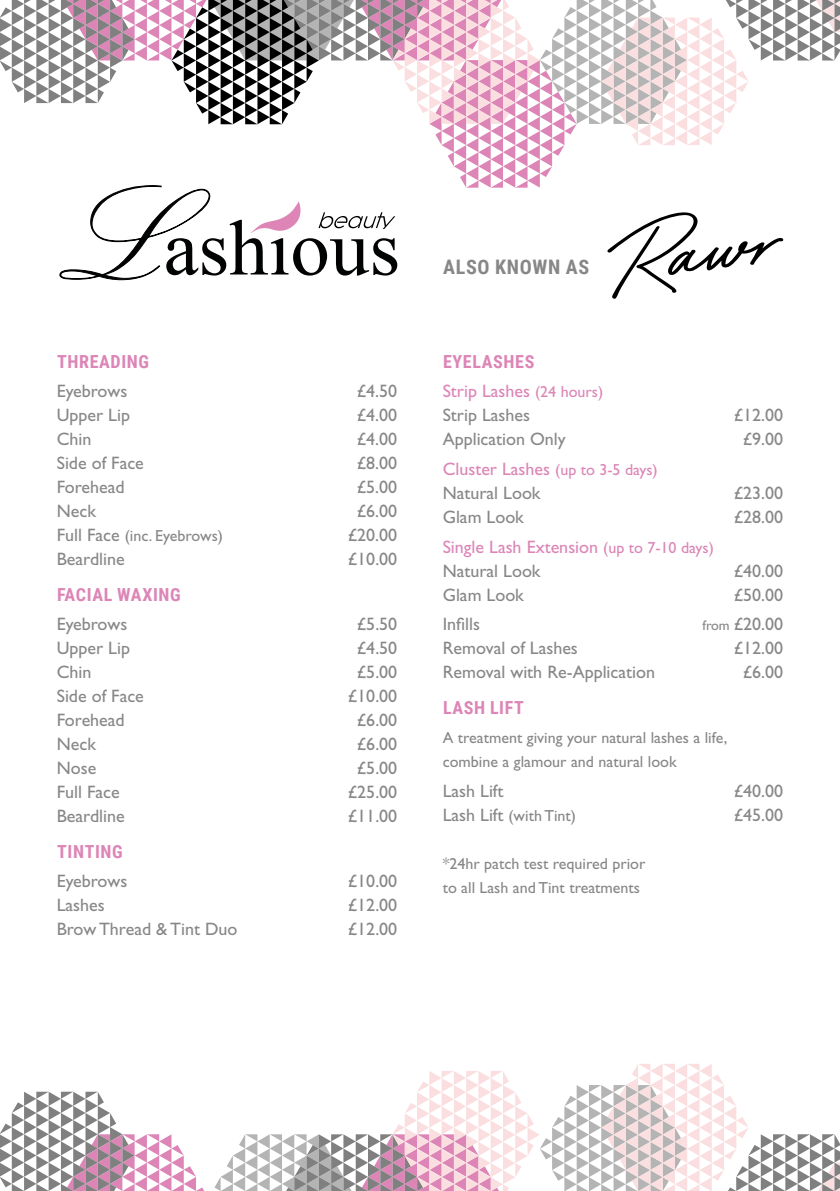
<style>
.page{position:relative;width:840px;height:1191px;background:#fff}
.page>*{position:absolute;margin:0;border:0;box-sizing:border-box;transform-origin:0 0}
.t1{font:700 20px "Roboto Condensed";letter-spacing:.035em;color:#878787}
.t2{font:18px "Gill Sans Std";color:#878787}
.t3{font:18px/24px "Gill Sans Std";color:#dc85b6}
.t4{font:700 18px "Roboto Condensed";letter-spacing:.035em;color:#dc85b6}
.t5{font:16px/24px "Gill Sans Std";color:#878787}
.s1{font-size:18px}
.s2{font-size:16px}
.s3{color:#878787}
.s4{font-size:14px}
</style>
<div class="page">
<svg style="left:0;top:0;width:839px;height:299px"></svg>
<svg style="left:0;top:1091px;width:204px;height:100px"></svg>
<svg style="left:214px;top:1064px;width:625px;height:127px"></svg>
<p class="t4" style="left:57px;top:349px;width:94px">THREADING</p>
<p class="t2" style="left:57px;top:381px;width:72px">Eyebrows</p>
<p class="t2" style="left:356px;top:381px;width:42px">£4.50</p>
<p class="t2" style="left:57px;top:405px;width:75px">Upper Lip</p>
<p class="t2" style="left:356px;top:405px;width:42px">£4.00</p>
<p class="t2" style="left:57px;top:429px;width:36px">Chin</p>
<p class="t2" style="left:356px;top:429px;width:42px">£4.00</p>
<p class="t2" style="left:57px;top:453px;width:89px">Side of Face</p>
<p class="t2" style="left:356px;top:453px;width:42px">£8.00</p>
<p class="t2" style="left:57px;top:477px;width:69px">Forehead</p>
<p class="t2" style="left:356px;top:477px;width:42px">£5.00</p>
<p class="t2" style="left:57px;top:501px;width:41px">Neck</p>
<p class="t2" style="left:356px;top:501px;width:42px">£6.00</p>
<p class="t5" style="left:57px;top:524px;width:168px"><span class="s1">Full Face</span> (inc. Eyebrows)</p>
<p class="t2" style="left:347px;top:525px;width:51px">£20.00</p>
<p class="t2" style="left:57px;top:549px;width:69px">Beardline</p>
<p class="t2" style="left:347px;top:549px;width:51px">£10.00</p>
<p class="t4" style="left:57px;top:582px;width:125px">FACIAL WAXING</p>
<p class="t2" style="left:57px;top:614px;width:72px">Eyebrows</p>
<p class="t2" style="left:356px;top:614px;width:42px">£5.50</p>
<p class="t2" style="left:57px;top:638px;width:75px">Upper Lip</p>
<p class="t2" style="left:356px;top:638px;width:42px">£4.50</p>
<p class="t2" style="left:57px;top:662px;width:36px">Chin</p>
<p class="t2" style="left:356px;top:662px;width:42px">£5.00</p>
<p class="t2" style="left:57px;top:686px;width:89px">Side of Face</p>
<p class="t2" style="left:347px;top:686px;width:51px">£10.00</p>
<p class="t2" style="left:57px;top:710px;width:69px">Forehead</p>
<p class="t2" style="left:356px;top:710px;width:42px">£6.00</p>
<p class="t2" style="left:57px;top:734px;width:41px">Neck</p>
<p class="t2" style="left:356px;top:734px;width:42px">£6.00</p>
<p class="t2" style="left:57px;top:758px;width:41px">Nose</p>
<p class="t2" style="left:356px;top:758px;width:42px">£5.00</p>
<p class="t2" style="left:57px;top:782px;width:64px">Full Face</p>
<p class="t2" style="left:347px;top:782px;width:51px">£25.00</p>
<p class="t2" style="left:57px;top:806px;width:69px">Beardline</p>
<p class="t2" style="left:347px;top:806px;width:51px">£11.00</p>
<p class="t4" style="left:57px;top:838px;width:67px">TINTING</p>
<p class="t2" style="left:57px;top:871px;width:72px">Eyebrows</p>
<p class="t2" style="left:347px;top:871px;width:51px">£10.00</p>
<p class="t2" style="left:57px;top:895px;width:49px">Lashes</p>
<p class="t2" style="left:347px;top:895px;width:51px">£12.00</p>
<p class="t2" style="left:57px;top:919px;width:182px">Brow Thread &amp; Tint Duo</p>
<p class="t2" style="left:347px;top:919px;width:51px">£12.00</p>
<p class="t1" style="left:443px;top:253px;width:147px">ALSO KNOWN AS</p>
<p class="t4" style="left:443px;top:348px;width:93px">EYELASHES</p>
<p class="t3" style="left:442px;top:379px;width:162px">Strip Lashes <span class="s2">(24 hours)<br></span><span class="s3">Strip Lashes</span></p>
<p class="t2" style="left:733px;top:405px;width:51px">£12.00</p>
<p class="t2" style="left:442px;top:429px;width:124px">Application Only</p>
<p class="t2" style="left:742px;top:429px;width:42px">£9.00</p>
<p class="t3" style="left:442px;top:457px;width:216px">Cluster Lashes <span class="s2">(up to 3-5 days)<br></span><span class="s3">Natural Look</span></p>
<p class="t2" style="left:733px;top:482px;width:51px">£23.00</p>
<p class="t2" style="left:442px;top:506px;width:83px">Glam Look</p>
<p class="t2" style="left:733px;top:506px;width:51px">£28.00</p>
<p class="t3" style="left:442px;top:535px;width:272px">Single Lash Extension <span class="s2">(up to 7-10 days)<br></span><span class="s3">Natural Look</span></p>
<p class="t2" style="left:733px;top:560px;width:51px">£40.00</p>
<p class="t2" style="left:442px;top:584px;width:83px">Glam Look</p>
<p class="t2" style="left:733px;top:584px;width:51px">£50.00</p>
<p class="t2" style="left:442px;top:614px;width:39px">Infills</p>
<p class="t2" style="left:702px;top:614px;width:82px"><span class="s4">from</span> £20.00</p>
<p class="t2" style="left:442px;top:638px;width:137px">Removal of Lashes</p>
<p class="t2" style="left:733px;top:638px;width:51px">£12.00</p>
<p class="t2" style="left:442px;top:662px;width:214px">Removal with Re-Application</p>
<p class="t2" style="left:742px;top:662px;width:42px">£6.00</p>
<p class="t4" style="left:443px;top:695px;width:82px">LASH LIFT</p>
<p class="t5" style="left:442px;top:726px;width:286px">A treatment giving your natural lashes a life, combine a glamour and natural look</p>
<p class="t2" style="left:442px;top:780px;width:62px">Lash Lift</p>
<p class="t2" style="left:733px;top:780px;width:51px">£40.00</p>
<p class="t5" style="left:442px;top:804px;width:135px"><span class="s1">Lash Lift</span> (with Tint)</p>
<p class="t2" style="left:733px;top:804px;width:51px">£45.00</p>
<p class="t5" style="left:442px;top:852px;width:204px">*24hr patch test required prior to all Lash and Tint treatments</p>
</div>
